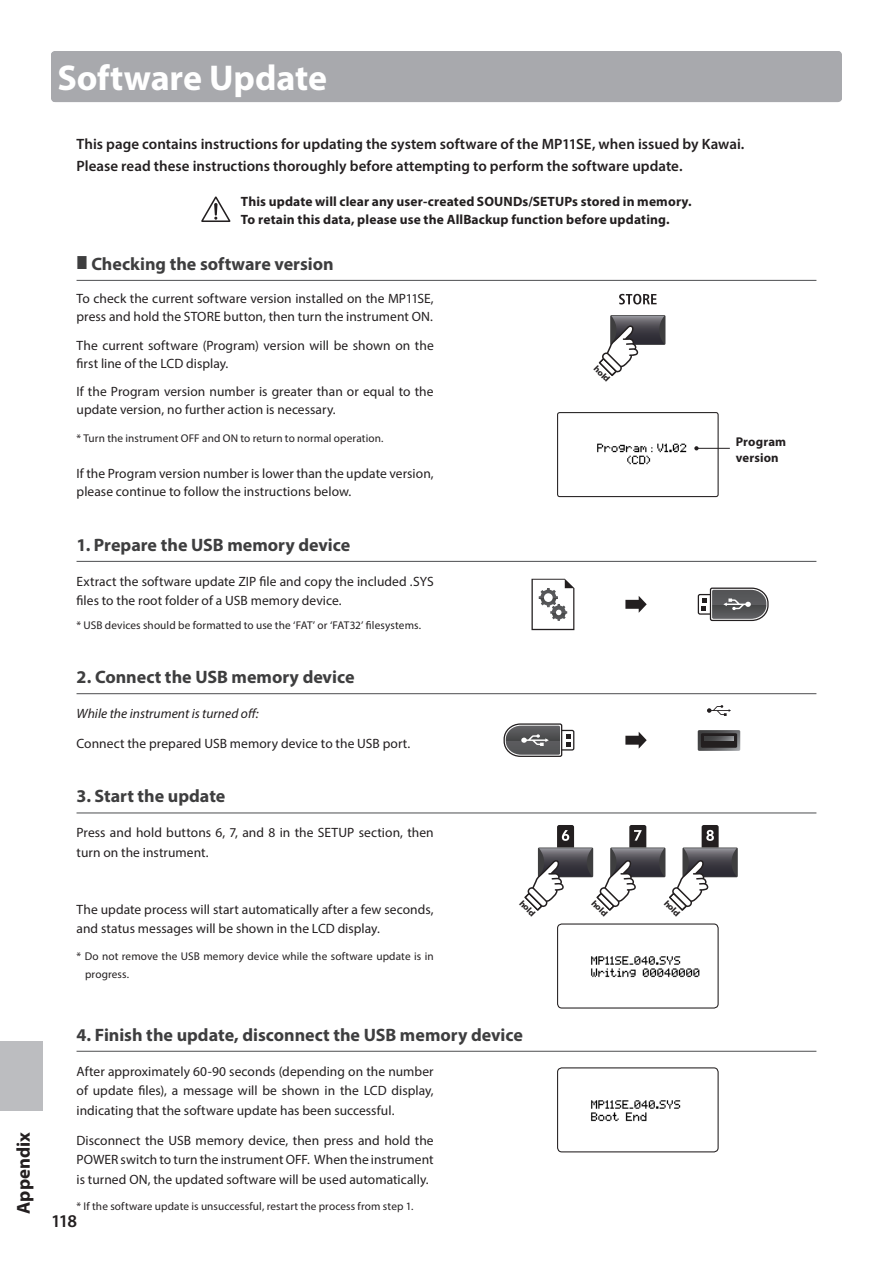
<style>
.page{position:relative;width:893px;height:1263px;background:#fff}
.page>*{position:absolute;margin:0;border:0;box-sizing:border-box;transform-origin:0 0}
.t1{font:700 36px "Myriad Pro";letter-spacing:-.005em;color:#fff}
.t2{font:700 18.75px "Myriad Pro";color:#231f20}
.t3{font:700 18px "Myriad Pro";color:#3e3e3f}
.t4{font:600 18px "Myriad Pro";color:#231f20}
.t5{font:600 15px/22.5px "Myriad Pro";color:#231f20}
.t6{font:13.5px/19.5px "Myriad Pro";letter-spacing:.005em;color:#231f20}
.t7{font:700 13.5px/18px "Myriad Pro";letter-spacing:.01em;color:#231f20}
.t8{font:italic 13.5px "Myriad Pro";color:#231f20}
.t9{font:700 12.75px/16.5px "Myriad Pro";letter-spacing:.01em;color:#231f20}
.t10{font:11.25px/18px "Myriad Pro";letter-spacing:.01em;color:#231f20}
.t11{font:700 8.55px "Myriad Pro";color:#231f20;scale:1.11 1}
</style>
<div class="page">
<div style="left:0;top:1042px;width:43px;height:69px;background:#bcbdc0"></div>
<div style="left:51px;top:51px;width:791px;height:51px;background:#a8a9ad;border-radius:4px"></div>
<hr style="left:77px;top:280px;width:739px;height:1px;background:#57585a">
<hr style="left:77px;top:561px;width:739px;height:1px;background:#57585a">
<hr style="left:77px;top:693px;width:739px;height:1px;background:#57585a">
<hr style="left:77px;top:812px;width:739px;height:1px;background:#57585a">
<hr style="left:77px;top:1051px;width:739px;height:1px;background:#57585a">
<svg style="left:201px;top:196px;width:29px;height:26px"></svg>
<svg style="left:619px;top:294px;width:38px;height:10px"></svg>
<svg style="left:610px;top:315px;width:55px;height:30px"></svg>
<svg style="left:598px;top:316px;width:66px;height:61px"></svg>
<div style="left:559px;top:730px;width:15px;height:20px;border:1px solid #231f20;border-radius:2px"></div>
<svg style="left:503px;top:723px;width:67px;height:34px"></svg>
<svg style="left:707px;top:705px;width:24px;height:11px"></svg>
<svg style="left:698px;top:730px;width:42px;height:21px"></svg>
<div style="left:701px;top:733px;width:36px;height:15px;background:#231f20"></div>
<svg style="left:704px;top:736px;width:30px;height:4px"></svg>
<svg style="left:625px;top:732px;width:22px;height:17px"></svg>
<div style="left:698px;top:594px;width:15px;height:21px;border:1px solid #231f20;border-radius:2px"></div>
<svg style="left:702px;top:587px;width:67px;height:35px"></svg>
<svg style="left:625px;top:596px;width:22px;height:17px"></svg>
<svg style="left:531px;top:579px;width:43px;height:51px"></svg>
<div style="left:682px;top:847px;width:56px;height:30px;background:#3e3e3f"></div>
<svg style="left:524px;top:825px;width:212px;height:86px"></svg>
<img style="left:597px;top:443px;width:117px;height:22px">
<div style="left:557px;top:412px;width:162px;height:85px;border:1px solid #231f20;border-radius:2px"></div>
<svg style="left:694px;top:446px;width:5px;height:4px"></svg>
<hr style="left:697px;top:448px;width:33px;height:1px;background:#231f20">
<img style="left:591px;top:956px;width:109px;height:22px">
<div style="left:557px;top:923px;width:162px;height:85px;border:1px solid #231f20;border-radius:4px"></div>
<img style="left:591px;top:1100px;width:90px;height:22px">
<div style="left:557px;top:1067px;width:162px;height:85px;border:1px solid #231f20;border-radius:4px"></div>
<h2 class="t2" style="left:11px;top:1214px;width:83px;rotate:-90deg">Appendix</h2>
<h1 class="t1" style="left:57px;top:54px;width:271px">Software Update</h1>
<p class="t5" style="left:77px;top:132px;width:669px">This page contains instructions for updating the system software of the MP11SE, when issued by Kawai.<br>Please read these instructions thoroughly before attempting to perform the software update.</p>
<p class="t7" style="left:241px;top:192px;width:452px">This update will clear any user-created SOUNDs/SETUPs stored in memory.<br>To retain this data, please use the AllBackup function before updating.</p>
<h3 class="t3" style="left:91px;top:252px;width:244px">Checking the software version</h3>
<p class="t6" style="left:77px;top:289px;width:359px;line-height:18px">To check the current software version installed on the MP11SE, press and hold the STORE button, then turn the instrument ON.</p>
<p class="t6" style="left:77px;top:336px;width:359px;line-height:18px">The current software (Program) version will be shown on the first line of the LCD display.</p>
<p class="t6" style="left:77px;top:382px;width:359px;line-height:18px">If the Program version number is greater than or equal to the update version, no further action is necessary.</p>
<p class="t10" style="left:77px;top:429px;width:308px">* Turn the instrument OFF and ON to return to normal operation.</p>
<p class="t6" style="left:77px;top:465px;width:359px;line-height:18px">If the Program version number is lower than the update version, please continue to follow the instructions below.</p>
<h3 class="t3" style="left:77px;top:533px;width:275px">1. Prepare the USB memory device</h3>
<p class="t6" style="left:77px;top:571px;width:359px">Extract the software update ZIP file and copy the included .SYS files to the root folder of a USB memory device.</p>
<p class="t10" style="left:77px;top:616px;width:346px">* USB devices should be formatted to use the ‘FAT’ or ‘FAT32’ filesystems.</p>
<h3 class="t3" style="left:77px;top:665px;width:279px">2. Connect the USB memory device</h3>
<p class="t8" style="left:77px;top:705px;width:184px">While the instrument is turned off:</p>
<p class="t6" style="left:77px;top:733px;width:335px">Connect the prepared USB memory device to the USB port.</p>
<h3 class="t3" style="left:77px;top:784px;width:150px">3. Start the update</h3>
<p class="t6" style="left:77px;top:823px;width:359px">Press and hold buttons 6, 7, and 8 in the SETUP section, then turn on the instrument.</p>
<p class="t11" style="left:599px;top:363px;width:18px;rotate:45deg">hold</p>
<p class="t9" style="left:736px;top:433px;width:52px">Program version</p>
<p class="t6" style="left:77px;top:899px;width:359px">The update process will start automatically after a few seconds, and status messages will be shown in the LCD display.</p>
<p class="t10" style="left:85px;top:947px;width:350px;text-indent:-9px">* Do not remove the USB memory device while the software update is in progress.</p>
<p class="t11" style="left:525px;top:898px;width:18px;rotate:45deg">hold</p>
<p class="t11" style="left:597px;top:898px;width:18px;rotate:45deg">hold</p>
<p class="t11" style="left:669px;top:898px;width:18px;rotate:45deg">hold</p>
<h3 class="t3" style="left:77px;top:1023px;width:448px">4. Finish the update, disconnect the USB memory device</h3>
<p class="t6" style="left:77px;top:1061px;width:359px;text-align:justify">After approximately 60-90 seconds (depending on the number of update files), a message will be shown in the LCD display, indicating that the software update has been successful.</p>
<p class="t6" style="left:77px;top:1130px;width:359px;text-align:justify">Disconnect the USB memory device, then press and hold the POWER switch to turn the instrument OFF. When the instrument is turned ON, the updated software will be used automatically.</p>
<p class="t10" style="left:77px;top:1197px;width:339px">* If the software update is unsuccessful, restart the process from step 1.</p>
<h3 class="t4" style="left:51px;top:1209px;width:28px">118</h3>
</div>
